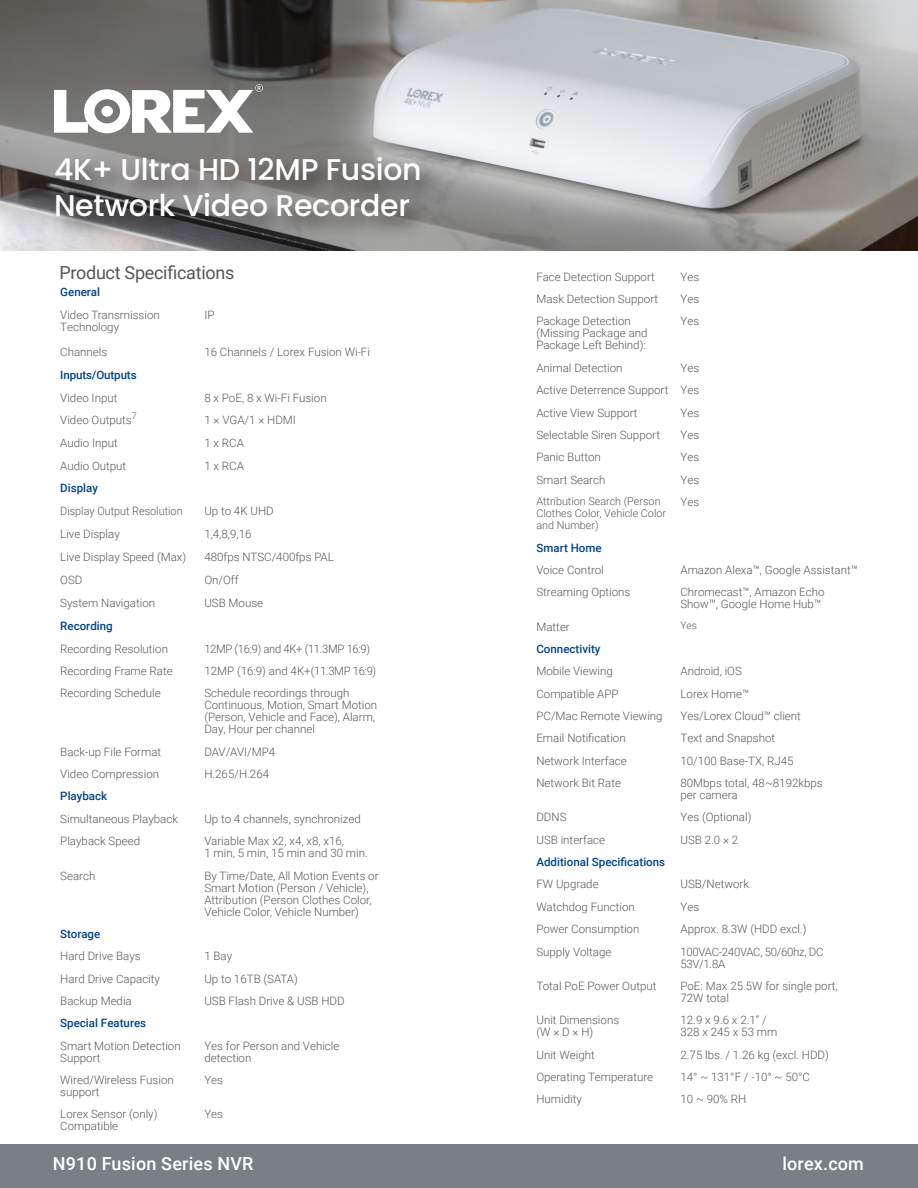
<style>
.page{position:relative;width:918px;height:1188px;background:#fff}
.page>*{position:absolute;margin:0;border:0;box-sizing:border-box;transform-origin:0 0}
.t1{font:500 30px/36px "Poppins";letter-spacing:-.01em;color:#fff}
.product_name_-_websi{font:500 18px "Roboto";letter-spacing:.01em;color:#fff}
.Specs_header{font:18px "Roboto";letter-spacing:-.015em;color:#555659}
.t2{font:300 11.55px/12px "Roboto";color:#57585a}
.t3{font:500 11.55px "Roboto";color:#004389}
.t4{font:300 11.55px/12px "Roboto";letter-spacing:-.025em;color:#57585a}
.t5{font:300 11.55px "Roboto";color:#57585a;scale:.94 1}
.t6{font:300 10.8px/12px "Roboto";color:#57585a}
.t7{font:300 10.2px "Roboto";color:#57585a}
</style>
<div class="page">
<div style="left:0;top:1144px;width:918px;height:44px;background:#797f83"></div>
<img style="left:0;top:0;width:918px;height:251px">
<svg style="left:54px;top:84px;width:209px;height:49px"></svg>
<div style="left:51px;top:152px;width:393px;height:89px;background:#231f20;opacity:.75"></div>
<p class="t1" style="left:54px;top:152px;width:369px">4K+ Ultra HD 12MP Fusion<br>Network Video Recorder</p>
<p class="Specs_header" style="left:59px;top:260px;width:176px">Product Specifications</p>
<p class="t3" style="left:60px;top:284px;width:41px">General</p>
<p class="t2" style="left:60px;top:309px;width:101px">Video Transmission<br>Technology</p>
<p class="t2" style="left:204px;top:309px;width:12px">IP</p>
<p class="t2" style="left:60px;top:345px;width:49px">Channels</p>
<p class="t2" style="left:204px;top:345px;width:167px">16 Channels / Lorex Fusion Wi-Fi</p>
<p class="t3" style="left:60px;top:366px;width:78px">Inputs/Outputs</p>
<p class="t2" style="left:60px;top:391px;width:59px">Video Input</p>
<p class="t2" style="left:204px;top:391px;width:124px">8 x PoE, 8 x Wi-Fi Fusion</p>
<p class="t2" style="left:60px;top:413px;width:78px">Video Outputs<sup>7</sup></p>
<p class="t2" style="left:204px;top:413px;width:93px">1 × VGA/1 × HDMI</p>
<p class="t2" style="left:60px;top:436px;width:59px">Audio Input</p>
<p class="t2" style="left:204px;top:436px;width:41px">1 x RCA</p>
<p class="t2" style="left:60px;top:459px;width:68px">Audio Output</p>
<p class="t2" style="left:204px;top:459px;width:41px">1 x RCA</p>
<p class="t3" style="left:60px;top:480px;width:39px">Display</p>
<p class="t5" style="left:60px;top:503px;width:132px">Display Output Resolution</p>
<p class="t2" style="left:204px;top:504px;width:71px">Up to 4K UHD</p>
<p class="t2" style="left:60px;top:527px;width:61px">Live Display</p>
<p class="t2" style="left:204px;top:527px;width:49px">1,4,8,9,16</p>
<p class="t2" style="left:60px;top:551px;width:128px">Live Display Speed (Max)</p>
<p class="t2" style="left:204px;top:551px;width:131px">480fps NTSC/400fps PAL</p>
<p class="t2" style="left:60px;top:574px;width:24px">OSD</p>
<p class="t2" style="left:204px;top:574px;width:36px">On/Off</p>
<p class="t2" style="left:60px;top:596px;width:96px">System Navigation</p>
<p class="t2" style="left:204px;top:596px;width:60px">USB Mouse</p>
<p class="t3" style="left:60px;top:618px;width:54px">Recording</p>
<p class="t2" style="left:60px;top:642px;width:109px">Recording Resolution</p>
<p class="t4" style="left:204px;top:642px;width:167px">12MP (16:9) and 4K+ (11.3MP 16:9)</p>
<p class="t2" style="left:60px;top:665px;width:114px">Recording Frame Rate</p>
<p class="t2" style="left:204px;top:665px;width:173px">12MP (16:9) and 4K+(11.3MP 16:9)</p>
<p class="t2" style="left:60px;top:687px;width:102px">Recording Schedule</p>
<p class="t2" style="left:204px;top:687px;width:174px">Schedule recordings through<br>Continuous, Motion, Smart Motion (Person, Vehicle and Face), Alarm,<br>Day, Hour per channel</p>
<p class="t2" style="left:60px;top:745px;width:102px">Back-up File Format</p>
<p class="t2" style="left:204px;top:745px;width:72px">DAV/AVI/MP4</p>
<p class="t2" style="left:60px;top:768px;width:100px">Video Compression</p>
<p class="t2" style="left:204px;top:768px;width:66px">H.265/H.264</p>
<p class="t3" style="left:60px;top:788px;width:48px">Playback</p>
<p class="t2" style="left:60px;top:812px;width:119px">Simultaneous Playback</p>
<p class="t2" style="left:204px;top:812px;width:158px">Up to 4 channels, synchronized</p>
<p class="t2" style="left:60px;top:835px;width:81px">Playback Speed</p>
<p class="t2" style="left:204px;top:835px;width:141px">Variable Max x2, x4, x8, x16,</p>
<p class="t2" style="left:204px;top:847px;width:165px">1 min, 5 min, 15 min and 30 min.</p>
<p class="t2" style="left:60px;top:869px;width:37px">Search</p>
<p class="t2" style="left:204px;top:869px;width:176px">By Time/Date, All Motion Events or Smart Motion (Person / Vehicle), Attribution (Person Clothes Color, Vehicle Color, Vehicle Number)</p>
<p class="t3" style="left:60px;top:926px;width:42px">Storage</p>
<p class="t2" style="left:60px;top:950px;width:82px">Hard Drive Bays</p>
<p class="t2" style="left:204px;top:950px;width:29px">1 Bay</p>
<p class="t2" style="left:60px;top:972px;width:101px">Hard Drive Capacity</p>
<p class="t2" style="left:204px;top:972px;width:95px">Up to 16TB (SATA)</p>
<p class="t2" style="left:60px;top:994px;width:73px">Backup Media</p>
<p class="t2" style="left:204px;top:994px;width:142px">USB Flash Drive &amp; USB HDD</p>
<p class="t3" style="left:60px;top:1015px;width:87px">Special Features</p>
<p class="t2" style="left:60px;top:1039px;width:122px">Smart Motion Detection</p>
<p class="t2" style="left:60px;top:1051px;width:42px">Support</p>
<p class="t2" style="left:204px;top:1039px;width:137px">Yes for Person and Vehicle detection</p>
<p class="t2" style="left:60px;top:1073px;width:115px">Wired/Wireless Fusion support</p>
<p class="t2" style="left:204px;top:1073px;width:20px">Yes</p>
<p class="t2" style="left:60px;top:1108px;width:99px">Lorex Sensor (only)<br>Compatible</p>
<p class="t2" style="left:204px;top:1108px;width:20px">Yes</p>
<p class="product_name_-_websi" style="left:53px;top:1151px;width:202px">N910 Fusion Series NVR</p>
<p class="t2" style="left:536px;top:270px;width:120px">Face Detection Support</p>
<p class="t2" style="left:680px;top:270px;width:20px">Yes</p>
<p class="t2" style="left:536px;top:293px;width:123px">Mask Detection Support</p>
<p class="t2" style="left:680px;top:293px;width:20px">Yes</p>
<p class="t2" style="left:536px;top:315px;width:113px">Package Detection (Missing Package and<br>Package Left Behind):</p>
<p class="t2" style="left:680px;top:315px;width:20px">Yes</p>
<p class="t2" style="left:536px;top:361px;width:88px">Animal Detection</p>
<p class="t2" style="left:680px;top:361px;width:20px">Yes</p>
<p class="t2" style="left:536px;top:384px;width:134px">Active Deterrence Support</p>
<p class="t2" style="left:680px;top:384px;width:20px">Yes</p>
<p class="t2" style="left:536px;top:406px;width:103px">Active View Support</p>
<p class="t2" style="left:680px;top:406px;width:20px">Yes</p>
<p class="t2" style="left:536px;top:428px;width:125px">Selectable Siren Support</p>
<p class="t2" style="left:680px;top:428px;width:20px">Yes</p>
<p class="t2" style="left:536px;top:451px;width:66px">Panic Button</p>
<p class="t2" style="left:680px;top:451px;width:20px">Yes</p>
<p class="t2" style="left:536px;top:473px;width:70px">Smart Search</p>
<p class="t2" style="left:680px;top:473px;width:20px">Yes</p>
<p class="t6" style="left:536px;top:495px;width:131px">Attribution Search (Person<br>Clothes Color, Vehicle Color and Number)</p>
<p class="t2" style="left:680px;top:495px;width:20px">Yes</p>
<p class="t3" style="left:536px;top:539px;width:67px">Smart Home</p>
<p class="t2" style="left:536px;top:563px;width:69px">Voice Control</p>
<p class="t2" style="left:680px;top:563px;width:179px">Amazon Alexa™, Google Assistant™</p>
<p class="t2" style="left:536px;top:586px;width:96px">Streaming Options</p>
<p class="t2" style="left:680px;top:586px;width:146px">Chromecast™, Amazon Echo<br>Show™, Google Home Hub™</p>
<p class="t2" style="left:536px;top:620px;width:35px">Matter</p>
<p class="t7" style="left:680px;top:618px;width:18px">Yes</p>
<p class="t3" style="left:536px;top:641px;width:66px">Connectivity</p>
<p class="t2" style="left:536px;top:665px;width:78px">Mobile Viewing</p>
<p class="t2" style="left:680px;top:665px;width:63px">Android, iOS</p>
<p class="t2" style="left:536px;top:687px;width:84px">Compatible APP</p>
<p class="t2" style="left:680px;top:687px;width:70px">Lorex Home™</p>
<p class="t2" style="left:536px;top:709px;width:128px">PC/Mac Remote Viewing</p>
<p class="t2" style="left:680px;top:709px;width:122px">Yes/Lorex Cloud™ client</p>
<p class="t2" style="left:536px;top:732px;width:91px">Email Notification</p>
<p class="t2" style="left:680px;top:732px;width:96px">Text and Snapshot</p>
<p class="t2" style="left:536px;top:754px;width:92px">Network Interface</p>
<p class="t2" style="left:680px;top:754px;width:115px">10/100 Base-TX, RJ45</p>
<p class="t2" style="left:536px;top:777px;width:86px">Network Bit Rate</p>
<p class="t2" style="left:680px;top:777px;width:144px">80Mbps total, 48~8192kbps per camera</p>
<p class="t2" style="left:536px;top:811px;width:32px">DDNS</p>
<p class="t2" style="left:680px;top:811px;width:73px">Yes (Optional)</p>
<p class="t2" style="left:536px;top:833px;width:70px">USB interface</p>
<p class="t2" style="left:680px;top:833px;width:59px">USB 2.0 × 2</p>
<p class="t3" style="left:536px;top:854px;width:130px">Additional Specifications</p>
<p class="t2" style="left:536px;top:878px;width:64px">FW Upgrade</p>
<p class="t2" style="left:680px;top:878px;width:70px">USB/Network</p>
<p class="t2" style="left:536px;top:900px;width:100px">Watchdog Function</p>
<p class="t2" style="left:680px;top:900px;width:20px">Yes</p>
<p class="t2" style="left:536px;top:923px;width:105px">Power Consumption</p>
<p class="t2" style="left:680px;top:923px;width:128px">Approx. 8.3W (HDD excl.)</p>
<p class="t2" style="left:536px;top:945px;width:77px">Supply Voltage</p>
<p class="t4" style="left:680px;top:945px;width:144px">100VAC-240VAC, 50/60hz, DC<br>53V/1.8A</p>
<p class="t2" style="left:536px;top:979px;width:122px">Total PoE Power Output</p>
<p class="t2" style="left:680px;top:979px;width:159px">PoE: Max 25.5W for single port,<br>72W total</p>
<p class="t2" style="left:536px;top:1014px;width:84px">Unit Dimensions (W × D × H)</p>
<p class="t2" style="left:680px;top:1014px;width:98px">12.9 x 9.6 x 2.1” /<br>328 x 245 x 53 mm</p>
<p class="t2" style="left:536px;top:1048px;width:60px">Unit Weight</p>
<p class="t2" style="left:680px;top:1048px;width:150px">2.75 lbs. / 1.26 kg (excl. HDD)</p>
<p class="t2" style="left:536px;top:1070px;width:118px">Operating Temperature</p>
<p class="t2" style="left:680px;top:1070px;width:131px">14° ~ 131°F / -10° ~ 50°C</p>
<p class="t2" style="left:536px;top:1093px;width:47px">Humidity</p>
<p class="t2" style="left:680px;top:1093px;width:67px">10 ~ 90% RH</p>
<p class="product_name_-_websi" style="left:782px;top:1151px;width:83px">lorex.com</p>
</div>
